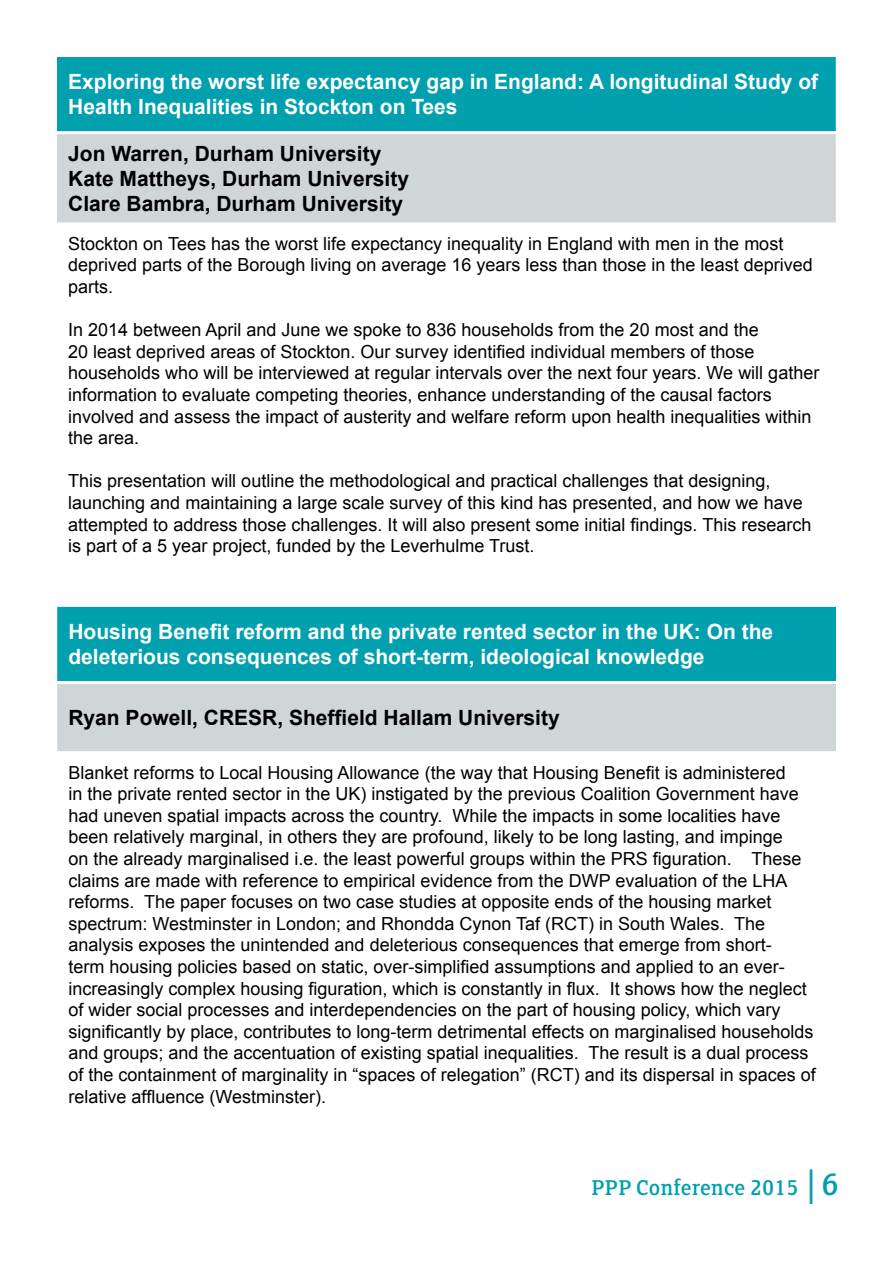
<style>
.page{position:relative;width:893px;height:1263px;background:#fff}
.page>*{position:absolute;margin:0;border:0;box-sizing:border-box;transform-origin:0 0}
.t1{font:24px "FS Clerkenwell";color:#00a0af}
.t2{font:700 21px/25.2px "Arial";color:#fff}
.t3{font:700 21px/25.2px "Arial";color:#000}
.t4{font:18px/21.6px "Arial";color:#000}
.s1{font-size:34.5px}
</style>
<div class="page">
<div style="left:56px;top:56px;width:781px;height:77px;background:#00a0af"></div>
<div style="left:56px;top:133px;width:781px;height:91px;background:#d0d5d7"></div>
<hr style="left:54px;top:54px;width:785px;height:3px;background:#fff">
<hr style="left:54px;top:57px;width:3px;height:74px;background:#fff">
<hr style="left:836px;top:57px;width:3px;height:74px;background:#fff">
<hr style="left:54px;top:131px;width:785px;height:3px;background:#fff">
<hr style="left:54px;top:134px;width:3px;height:88px;background:#fff">
<hr style="left:836px;top:134px;width:3px;height:88px;background:#fff">
<hr style="left:54px;top:222px;width:785px;height:3px;background:#fff">
<div style="left:56px;top:605px;width:781px;height:77px;background:#00a0af"></div>
<div style="left:56px;top:682px;width:781px;height:71px;background:#d0d5d7"></div>
<hr style="left:54px;top:604px;width:785px;height:3px;background:#fff">
<hr style="left:54px;top:607px;width:3px;height:74px;background:#fff">
<hr style="left:836px;top:607px;width:3px;height:74px;background:#fff">
<hr style="left:54px;top:681px;width:785px;height:3px;background:#fff">
<hr style="left:54px;top:684px;width:3px;height:67px;background:#fff">
<hr style="left:836px;top:684px;width:3px;height:67px;background:#fff">
<hr style="left:54px;top:751px;width:785px;height:3px;background:#fff">
<p class="t2" style="left:68px;top:70px;width:751px">Exploring the worst life expectancy gap in England: A longitudinal Study of<br>Health Inequalities in Stockton on Tees</p>
<p class="t3" style="left:68px;top:141px;width:342px">Jon Warren, Durham University<br>Kate Mattheys, Durham University<br>Clare Bambra, Durham University</p>
<p class="t4" style="left:68px;top:233px;width:746px">Stockton on Tees has the worst life expectancy inequality in England with men in the most deprived parts of the Borough living on average 16 years less than those in the least deprived parts.</p>
<p class="t4" style="left:68px;top:319px;width:753px">In 2014 between April and June we spoke to 836 households from the 20 most and the<br>20 least deprived areas of Stockton. Our survey identified individual members of those households who will be interviewed at regular intervals over the next four years. We will gather information to evaluate competing theories, enhance understanding of the causal factors involved and assess the impact of austerity and welfare reform upon health inequalities within the area.</p>
<p class="t4" style="left:68px;top:470px;width:745px">This presentation will outline the methodological and practical challenges that designing, launching and maintaining a large scale survey of this kind has presented, and how we have attempted to address those challenges. It will also present some initial findings. This research is part of a 5 year project, funded by the Leverhulme Trust.</p>
<p class="t2" style="left:68px;top:620px;width:706px">Housing Benefit reform and the private rented sector in the UK: On the deleterious consequences of short-term, ideological knowledge</p>
<p class="t3" style="left:68px;top:706px;width:493px">Ryan Powell, CRESR, Sheffield Hallam University</p>
<p class="t4" style="left:68px;top:762px;width:749px">Blanket reforms to Local Housing Allowance (the way that Housing Benefit is administered<br>in the private rented sector in the UK) instigated by the previous Coalition Government have had uneven spatial impacts across the country. While the impacts in some localities have been relatively marginal, in others they are profound, likely to be long lasting, and impinge<br>on the already marginalised i.e. the least powerful groups within the PRS figuration. These claims are made with reference to empirical evidence from the DWP evaluation of the LHA reforms. The paper focuses on two case studies at opposite ends of the housing market spectrum: Westminster in London; and Rhondda Cynon Taf (RCT) in South Wales. The analysis exposes the unintended and deleterious consequences that emerge from short-<br>term housing policies based on static, over-simplified assumptions and applied to an ever&shy;increasingly complex housing figuration, which is constantly in flux. It shows how the neglect of wider social processes and interdependencies on the part of housing policy, which vary significantly by place, contributes to long-term detrimental effects on marginalised households and groups; and the accentuation of existing spatial inequalities. The result is a dual process of the containment of marginality in “spaces of relegation” (RCT) and its dispersal in spaces of relative affluence (Westminster).</p>
<h1 class="t1" style="left:591px;top:1173px;width:249px">PPP Conference 2015 <span class="s1">| 6</span></h1>
</div>
